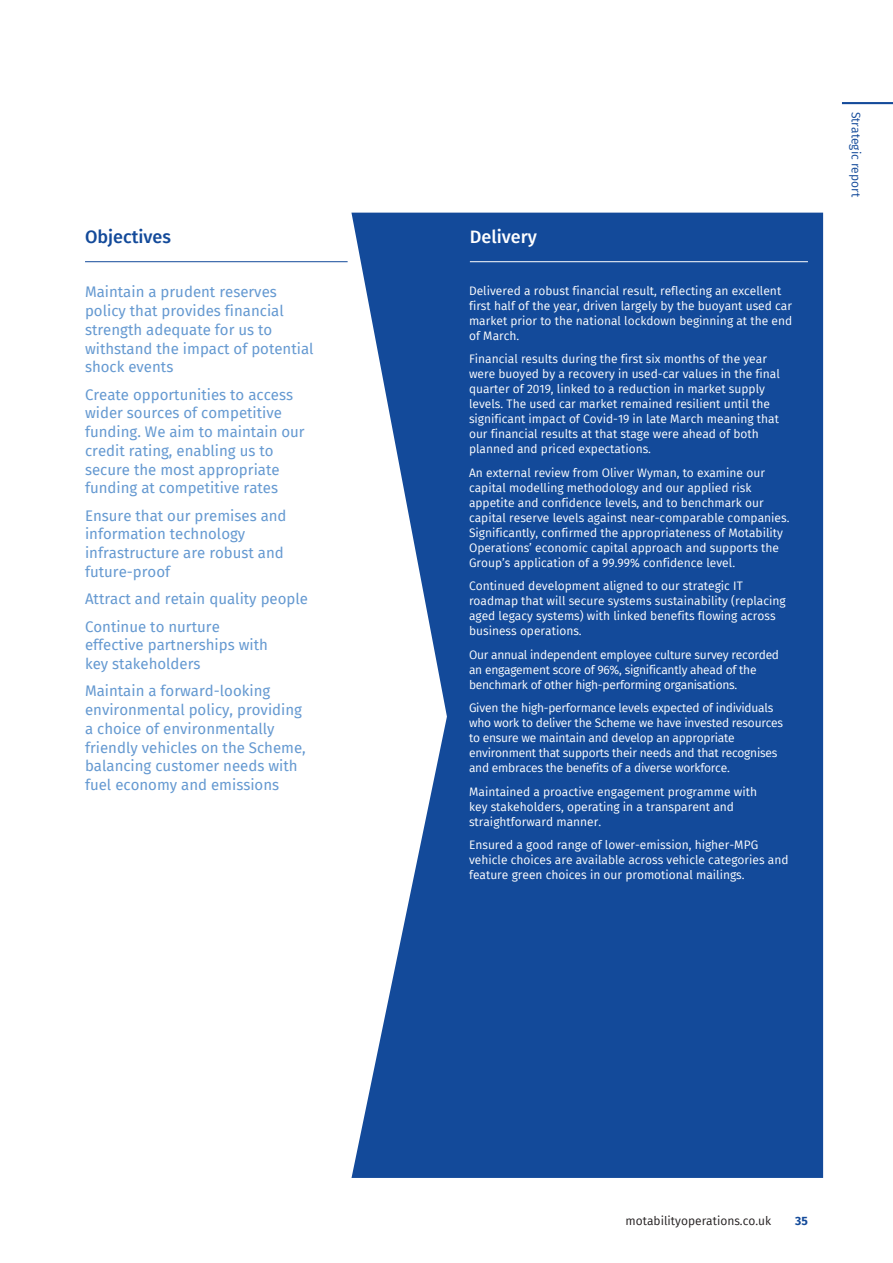
<style>
.page{position:relative;width:893px;height:1263px;background:#fff}
.page>*{position:absolute;margin:0;border:0;box-sizing:border-box;transform-origin:0 0}
.Heading-1{font:500 18px "Fira Sans";color:#134a9a}
.Heading-1-2{font:500 18px "Fira Sans";color:#fff}
.Heading-3-SpaceAfter{font:15px/18.8px "Fira Sans";color:#6599d1}
.Bodytext{font:12px/15px "Fira Sans";color:#fff}
.Bodytext-2{font:12px/15px "Fira Sans";letter-spacing:-.02em;color:#fff}
.t1{font:12px "Fira Sans";color:#231f20}
.t2{font:12px "Fira Sans";color:#134a9a}
.t3{font:700 12px "Fira Sans";color:#134a9a}
</style>
<div class="page">
<svg style="left:351px;top:213px;width:472px;height:965px;background:#2b5ca4"></svg>
<hr style="left:470px;top:261px;width:338px;height:1px;background:#fff">
<hr style="left:85px;top:261px;width:263px;height:1px;background:#134a9a">
<hr style="left:842px;top:102px;width:51px;height:2px;background:#134a9a">
<p class="Heading-1" style="left:85px;top:223px;width:88px">Objectives</p>
<p class="Heading-1-2" style="left:470px;top:223px;width:69px">Delivery</p>
<p class="Heading-3-SpaceAfter" style="left:85px;top:282px;width:230px">Maintain a prudent reserves policy that provides financial strength adequate for us to withstand the impact of potential shock events</p>
<p class="Heading-3-SpaceAfter" style="left:85px;top:385px;width:221px">Create opportunities to access wider sources of competitive funding. We aim to maintain our credit rating, enabling us to secure the most appropriate funding at competitive rates</p>
<p class="Heading-3-SpaceAfter" style="left:85px;top:506px;width:203px">Ensure that our premises and information technology infrastructure are robust and future-proof</p>
<p class="Heading-3-SpaceAfter" style="left:85px;top:589px;width:224px">Attract and retain quality people</p>
<p class="Heading-3-SpaceAfter" style="left:85px;top:616px;width:184px">Continue to nurture effective partnerships with key stakeholders</p>
<p class="Heading-3-SpaceAfter" style="left:85px;top:681px;width:222px">Maintain a forward-looking environmental policy, providing a choice of environmentally friendly vehicles on the Scheme, balancing customer needs with fuel economy and emissions</p>
<p class="Bodytext" style="left:469px;top:283px;width:325px">Delivered a robust financial result, reflecting an excellent first half of the year, driven largely by the buoyant used car market prior to the national lockdown beginning at the end of March.</p>
<p class="Bodytext" style="left:469px;top:351px;width:312px">Financial results during the first six months of the year were buoyed by a recovery in used-car values in the final quarter of 2019, linked to a reduction in market supply levels. The used car market remained resilient until the significant impact of Covid-19 in late March meaning that our financial results at that stage were ahead of both planned and priced expectations.</p>
<p class="Bodytext" style="left:469px;top:465px;width:322px">An external review from Oliver Wyman, to examine our capital modelling methodology and our applied risk appetite and confidence levels, and to benchmark our capital reserve levels against near-comparable companies.<br>Significantly, confirmed the appropriateness of Motability Operations’ economic capital approach and supports the Group’s application of a 99.99% confidence level.</p>
<p class="Bodytext" style="left:469px;top:578px;width:318px">Continued development aligned to our strategic IT roadmap that will secure systems sustainability (replacing aged legacy systems) with linked benefits flowing across business operations.</p>
<p class="Bodytext-2" style="left:469px;top:647px;width:312px">Our annual independent employee culture survey recorded an engagement score of 96%, significantly ahead of the benchmark of other high-performing organisations.</p>
<p class="Bodytext-2" style="left:469px;top:700px;width:316px">Given the high-performance levels expected of individuals who work to deliver the Scheme we have invested resources to ensure we maintain and develop an appropriate environment that supports their needs and that recognises and embraces the benefits of a diverse workforce.</p>
<p class="Bodytext" style="left:469px;top:784px;width:290px">Maintained a proactive engagement programme with key stakeholders, operating in a transparent and straightforward manner.</p>
<p class="Bodytext" style="left:469px;top:837px;width:321px">Ensured a good range of lower-emission, higher-MPG vehicle choices are available across vehicle categories and feature green choices in our promotional mailings.</p>
<p class="t2" style="left:865px;top:112px;width:87px;rotate:90deg">Strategic report</p>
<p class="t1" style="left:626px;top:1212px;width:147px">motabilityoperations.co.uk</p>
<p class="t3" style="left:795px;top:1211px;width:14px">35</p>
</div>
